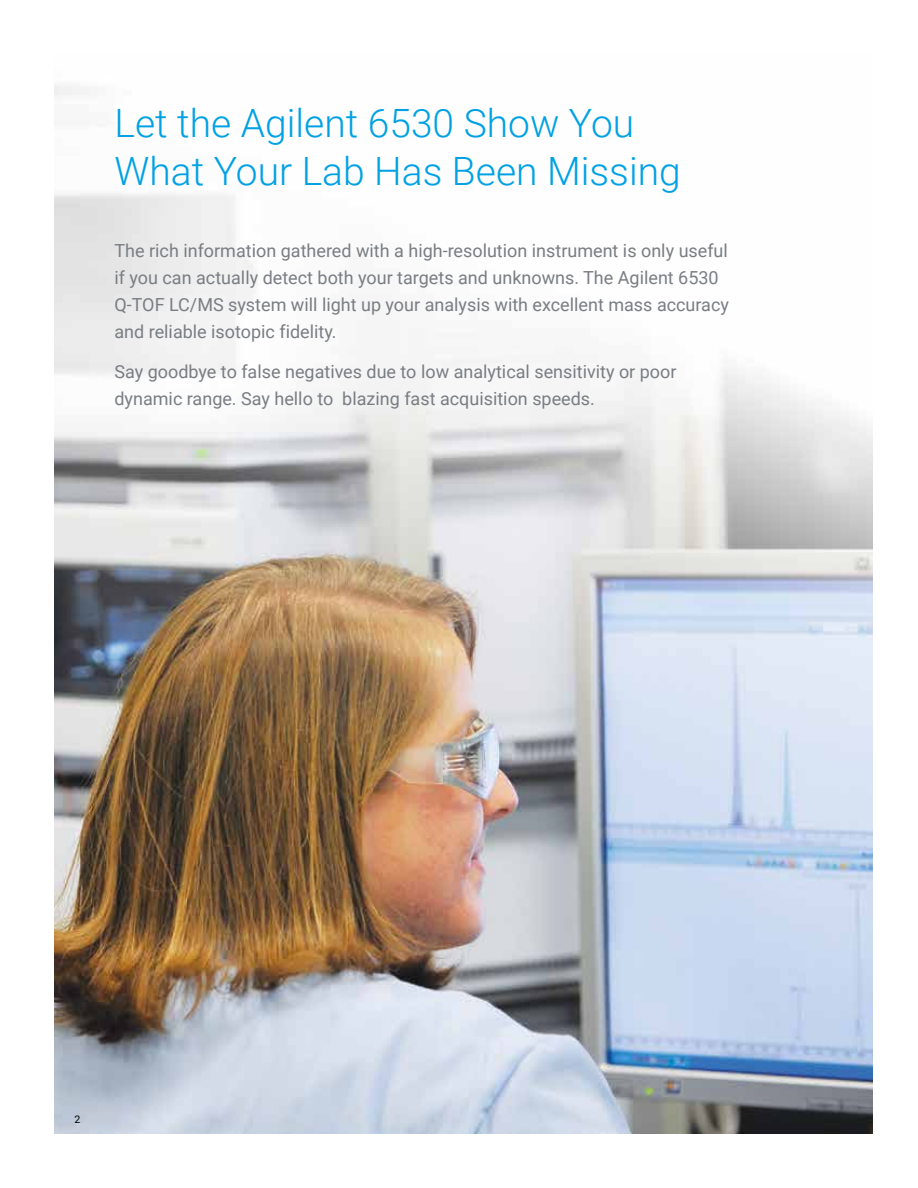
<style>
.page{position:relative;width:918px;height:1188px;background:#fff}
.page>*{position:absolute;margin:0;border:0;box-sizing:border-box;transform-origin:0 0}
.t1{font:300 39px/48px "Roboto";color:#00a1e4}
.t2{font:18px/27px "Roboto";color:#797d82}
.t3{font:10.5px "Roboto";color:#000}
</style>
<div class="page">
<img style="left:54px;top:86px;width:819px;height:1048px">
<h1 class="t1" style="left:114px;top:102px;width:568px">Let the Agilent 6530 Show You<br>What Your Lab Has Been Missing</h1>
<p class="t2" style="left:114px;top:238px;width:616px">The rich information gathered with a high-resolution instrument is only useful if you can actually detect both your targets and unknowns. The Agilent 6530<br>Q-TOF LC/MS system will light up your analysis with excellent mass accuracy and reliable isotopic fidelity.</p>
<p class="t2" style="left:114px;top:359px;width:564px">Say goodbye to false negatives due to low analytical sensitivity or poor dynamic range. Say hello to blazing fast acquisition speeds.</p>
<p class="t3" style="left:75px;top:1115px;width:7px">2</p>
</div>
